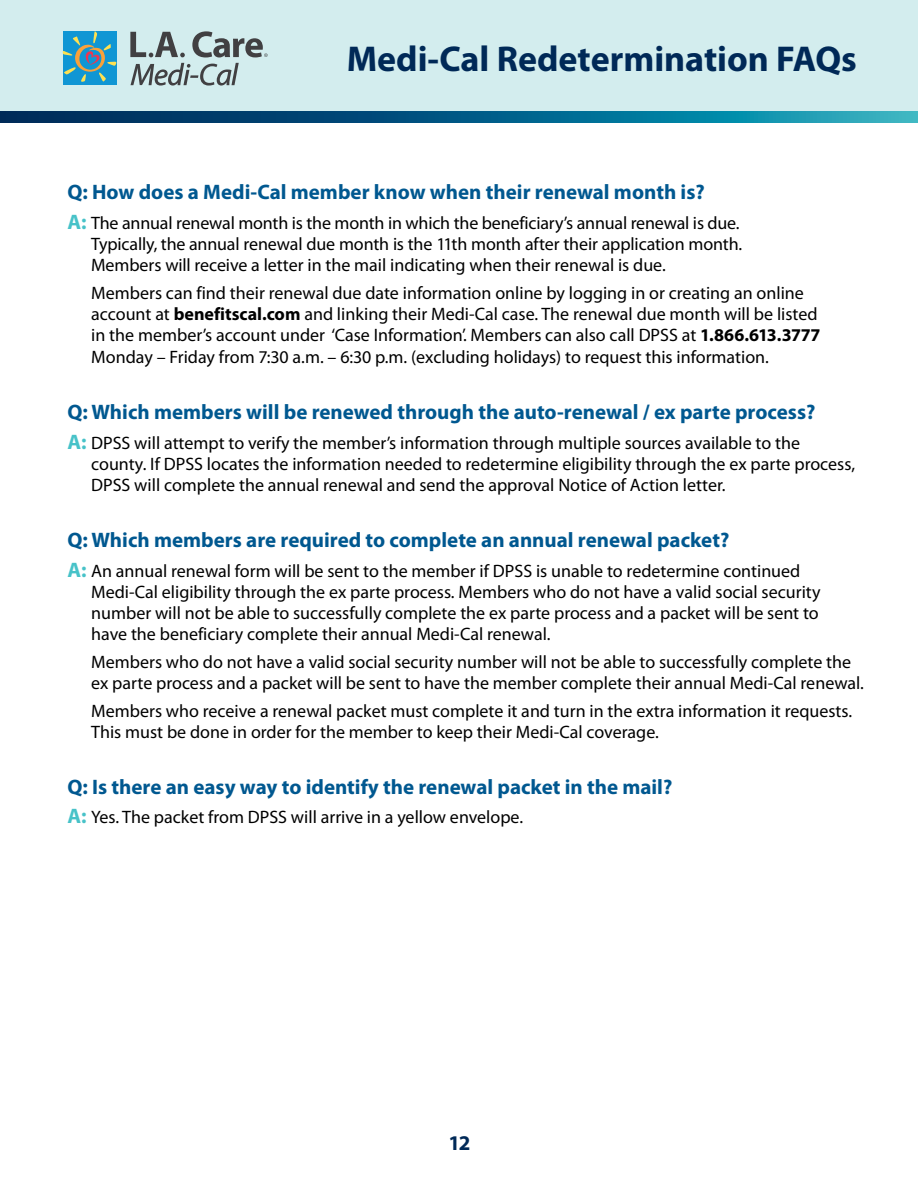
<style>
.page{position:relative;width:918px;height:1188px;background:#fff}
.page>*{position:absolute;margin:0;border:0;box-sizing:border-box;transform-origin:0 0}
.t1{font:700 36px "Myriad Pro";color:#002957}
.t2{font:700 21px "Myriad Pro";color:#005890}
.t3{font:700 21px "Myriad Pro";color:#002957}
.t4{font:18px/21px "Myriad Pro";color:#000}
.s1{font-weight:700;font-size:21px;color:#47c2c8}
.s2{font-weight:700}
</style>
<div class="page">
<div style="left:0;top:0;width:918px;height:120px;background:#d3edee"></div>
<svg style="left:0;top:112px;width:918px;height:11px;background:#076188"></svg>
<div style="left:63px;top:31px;width:53px;height:54px;background:#1096d4"></div>
<svg style="left:63px;top:31px;width:53px;height:51px"></svg>
<svg style="left:130px;top:32px;width:55px;height:25px"></svg>
<svg style="left:131px;top:63px;width:108px;height:23px"></svg>
<svg style="left:192px;top:31px;width:76px;height:26px"></svg>
<h1 class="t1" style="left:347px;top:36px;width:512px">Medi-Cal Redetermination FAQs</h1>
<p class="t2" style="left:68px;top:179px;width:639px">Q: How does a Medi-Cal member know when their renewal month is?</p>
<p class="t4" style="left:91px;top:212px;width:653px;text-indent:-24px"><span class="s1">A:</span> The annual renewal month is the month in which the beneficiary’s annual renewal is due.<br>Typically, the annual renewal due month is the 11th month after their application month.<br>Members will receive a letter in the mail indicating when their renewal is due.</p>
<p class="t4" style="left:91px;top:282px;width:731px;line-height:21.5px">Members can find their renewal due date information online by logging in or creating an online account at <span class="s2">benefitscal.com</span> and linking their Medi-Cal case. The renewal due month will be listed in the member’s account under ‘Case Information’. Members can also call DPSS at <span class="s2">1.866.613.3777<br></span>Monday – Friday from 7:30 a.m. – 6:30 p.m. (excluding holidays) to request this information.</p>
<p class="t2" style="left:68px;top:399px;width:750px">Q: Which members will be renewed through the auto-renewal / ex parte process?</p>
<p class="t4" style="left:91px;top:432px;width:765px;text-indent:-24px"><span class="s1">A:</span> DPSS will attempt to verify the member’s information through multiple sources available to the county. If DPSS locates the information needed to redetermine eligibility through the ex parte process,<br>DPSS will complete the annual renewal and send the approval Notice of Action letter.</p>
<p class="t2" style="left:68px;top:527px;width:663px">Q: Which members are required to complete an annual renewal packet?</p>
<p class="t4" style="left:91px;top:560px;width:731px;text-indent:-24px"><span class="s1">A:</span> An annual renewal form will be sent to the member if DPSS is unable to redetermine continued Medi-Cal eligibility through the ex parte process. Members who do not have a valid social security number will not be able to successfully complete the ex parte process and a packet will be sent to have the beneficiary complete their annual Medi-Cal renewal.</p>
<p class="t4" style="left:91px;top:651px;width:774px">Members who do not have a valid social security number will not be able to successfully complete the ex parte process and a packet will be sent to have the member complete their annual Medi-Cal renewal.</p>
<p class="t4" style="left:91px;top:700px;width:762px">Members who receive a renewal packet must complete it and turn in the extra information it requests.<br>This must be done in order for the member to keep their Medi-Cal coverage.</p>
<p class="t2" style="left:68px;top:773px;width:606px">Q: Is there an easy way to identify the renewal packet in the mail?</p>
<p class="t4" style="left:68px;top:807px;width:457px"><span class="s1">A:</span> Yes. The packet from DPSS will arrive in a yellow envelope.</p>
<p class="t3" style="left:449px;top:1129px;width:23px">12</p>
</div>
